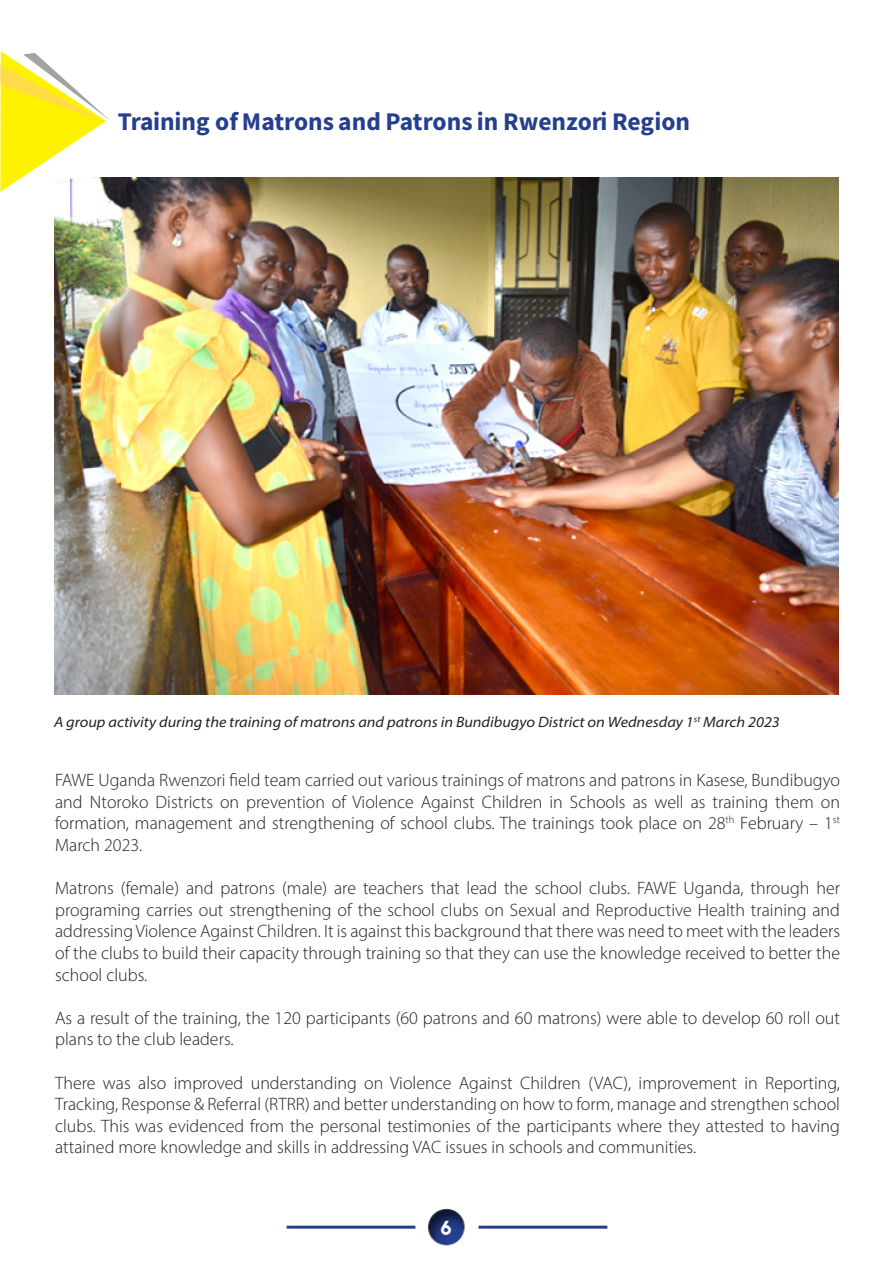
<style>
.page{position:relative;width:893px;height:1263px;background:#fff}
.page>*{position:absolute;margin:0;border:0;box-sizing:border-box;transform-origin:0 0}
.t1{font:25.5px "Source Sans Variable";color:#253f8e}
.t2{font:18px/21.6px "Myriad Variable Concept";color:#231f20;text-align:justify}
.t3{font:18px "Lemon Milk";color:#fff}
.t4{font:italic 15px "Myriad Variable Concept";color:#231f20}
</style>
<div class="page">
<div style="left:428px;top:1206px;width:39px;height:40px;background:#231f20;opacity:.75"></div>
<svg style="left:0;top:51px;width:109px;height:141px"></svg>
<hr style="left:478px;top:1226px;width:129px;height:3px;background:#253f8e">
<hr style="left:287px;top:1226px;width:128px;height:3px;background:#253f8e">
<img style="left:55px;top:177px;width:784px;height:517px">
<p class="t1" style="left:118px;top:106px;width:574px">Training of Matrons and Patrons in Rwenzori Region</p>
<p class="t4" style="left:54px;top:713px;width:727px">A group activity during the training of matrons and patrons in Bundibugyo District on Wednesday 1<sup>st</sup> March 2023</p>
<p class="t2" style="left:55px;top:769px;width:786px">FAWE Uganda Rwenzori field team carried out various trainings of matrons and patrons in Kasese, Bundibugyo and Ntoroko Districts on prevention of Violence Against Children in Schools as well as training them on formation, management and strengthening of school clubs. The trainings took place on 28<sup>th</sup> February – 1<sup>st </sup>March 2023.</p>
<p class="t2" style="left:55px;top:877px;width:786px">Matrons (female) and patrons (male) are teachers that lead the school clubs. FAWE Uganda, through her programing carries out strengthening of the school clubs on Sexual and Reproductive Health training and addressing Violence Against Children. It is against this background that there was need to meet with the leaders of the clubs to build their capacity through training so that they can use the knowledge received to better the school clubs.</p>
<p class="t2" style="left:55px;top:1007px;width:786px">As a result of the training, the 120 participants (60 patrons and 60 matrons) were able to develop 60 roll out plans to the club leaders.</p>
<p class="t2" style="left:55px;top:1072px;width:786px">There was also improved understanding on Violence Against Children (VAC), improvement in Reporting, Tracking, Response &amp; Referral (RTRR) and better understanding on how to form, manage and strengthen school clubs. This was evidenced from the personal testimonies of the participants where they attested to having attained more knowledge and skills in addressing VAC issues in schools and communities.</p>
<p class="t3" style="left:441px;top:1219px;width:12px">6</p>
</div>
